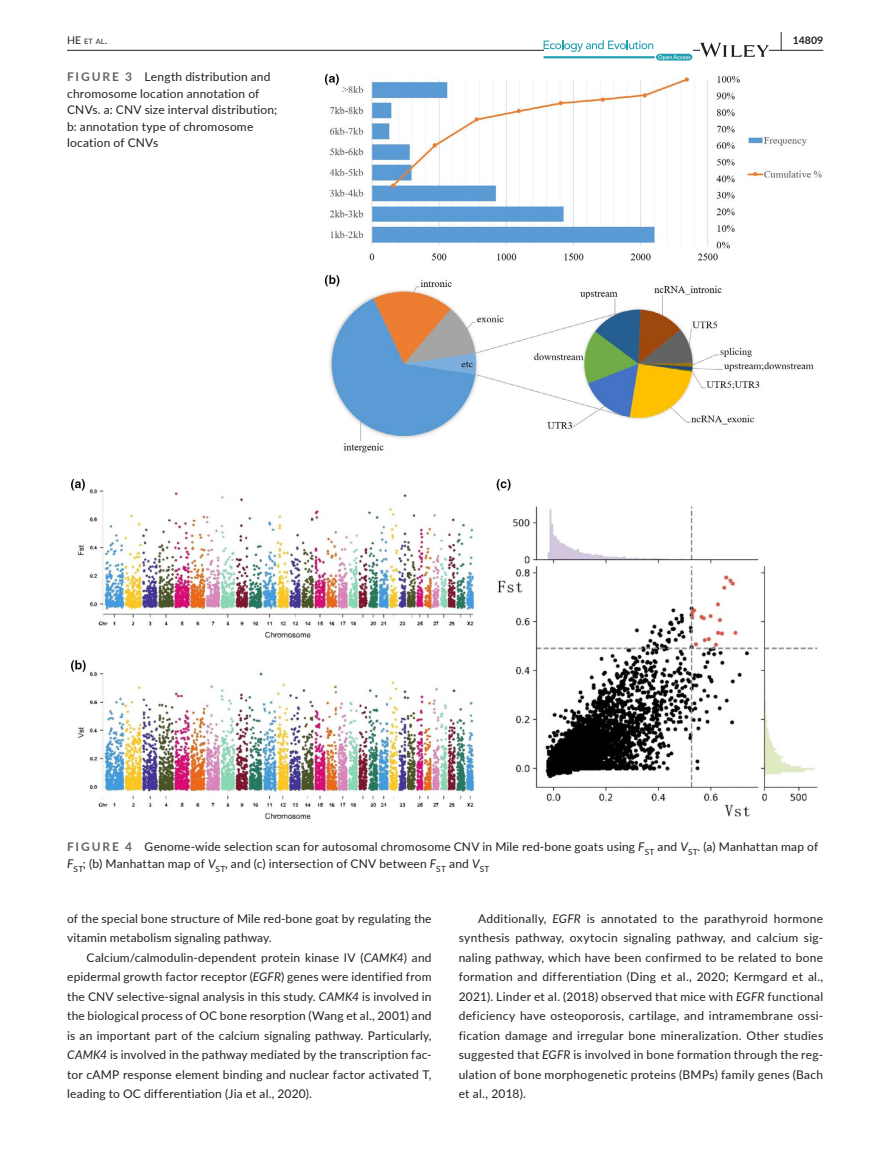
<style>
.page{position:relative;width:893px;height:1174px;background:#fff}
.page>*{position:absolute;margin:0;border:0;box-sizing:border-box;transform-origin:0 0}
.t1{font:700 19.5px "Lato";color:#231f20;scale:.48 1}
.t2{font:12px/19.5px "Lato";letter-spacing:.015em;color:#231f20}
.t3{font:700 10.5px "Lato";color:#231f20}
.t4{font:7.35px "Lato";color:#231f20}
.s1{font-size:10.5px}
.s2{font-weight:700;color:#636366}
.s3{font-style:italic}
</style>
<div class="page">
<hr style="left:67px;top:50px;width:756px;height:1px;background:#231f20">
<svg style="left:544px;top:40px;width:148px;height:21px"></svg>
<svg style="left:700px;top:43px;width:69px;height:14px"></svg>
<img style="left:326px;top:73px;width:496px;height:380px">
<img style="left:71px;top:480px;width:747px;height:339px">
<h1 class="t1" style="left:780px;top:25px;width:7px">|</h1>
<p class="t4" style="left:67px;top:36px;width:42px"><span class="s1">HE</span> et al<span class="s1">.</span></p>
<p class="t3" style="left:793px;top:33px;width:32px">14809</p>
<p class="t2" style="left:67px;top:68px;width:212px;line-height:16.5px"><span class="s2">FIGURE 3</span> Length distribution and chromosome location annotation of<br>CNVs. a: CNV size interval distribution; b: annotation type of chromosome location of CNVs</p>
<p class="t2" style="left:67px;top:838px;width:752px;line-height:16.5px"><span class="s2">FIGURE 4</span> Genome-wide selection scan for autosomal chromosome CNV in Mile red-bone goats using <span class="s3">F</span><sub>ST</sub> and <span class="s3">V</span><sub>ST</sub>. (a) Manhattan map of<br><span class="s3">F</span><sub>ST</sub>; (b) Manhattan map of <span class="s3">V</span><sub>ST</sub>, and (c) intersection of CNV between <span class="s3">F</span><sub>ST</sub> and <span class="s3">V</span><sub>ST</sub></p>
<p class="t2" style="left:67px;top:908px;width:366px">of the special bone structure of Mile red-bone goat by regulating the vitamin metabolism signaling pathway.</p>
<p class="t2" style="left:67px;top:947px;width:366px;text-align:justify;text-indent:20px">Calcium/calmodulin-dependent protein kinase IV (<span class="s3">CAMK4</span>) and epidermal growth factor receptor (<span class="s3">EGFR</span>) genes were identified from the CNV selective-signal analysis in this study. <span class="s3">CAMK4</span> is involved in the biological process of OC bone resorption (Wang et al., 2001) and is an important part of the calcium signaling pathway. Particularly, <span class="s3">CAMK4</span> is involved in the pathway mediated by the transcription fac&shy;tor cAMP response element binding and nuclear factor activated T, leading to OC differentiation (Jia et al., 2020).</p>
<p class="t2" style="left:459px;top:908px;width:366px;text-align:justify;text-indent:20px">Additionally, <span class="s3">EGFR</span> is annotated to the parathyroid hormone synthesis pathway, oxytocin signaling pathway, and calcium sig&shy;naling pathway, which have been confirmed to be related to bone formation and differentiation (Ding et al., 2020; Kermgard et al., 2021). Linder et al. (2018) observed that mice with <span class="s3">EGFR</span> functional deficiency have osteoporosis, cartilage, and intramembrane ossi&shy;fication damage and irregular bone mineralization. Other studies suggested that <span class="s3">EGFR</span> is involved in bone formation through the reg&shy;ulation of bone morphogenetic proteins (BMPs) family genes (Bach et al., 2018).</p>
</div>
